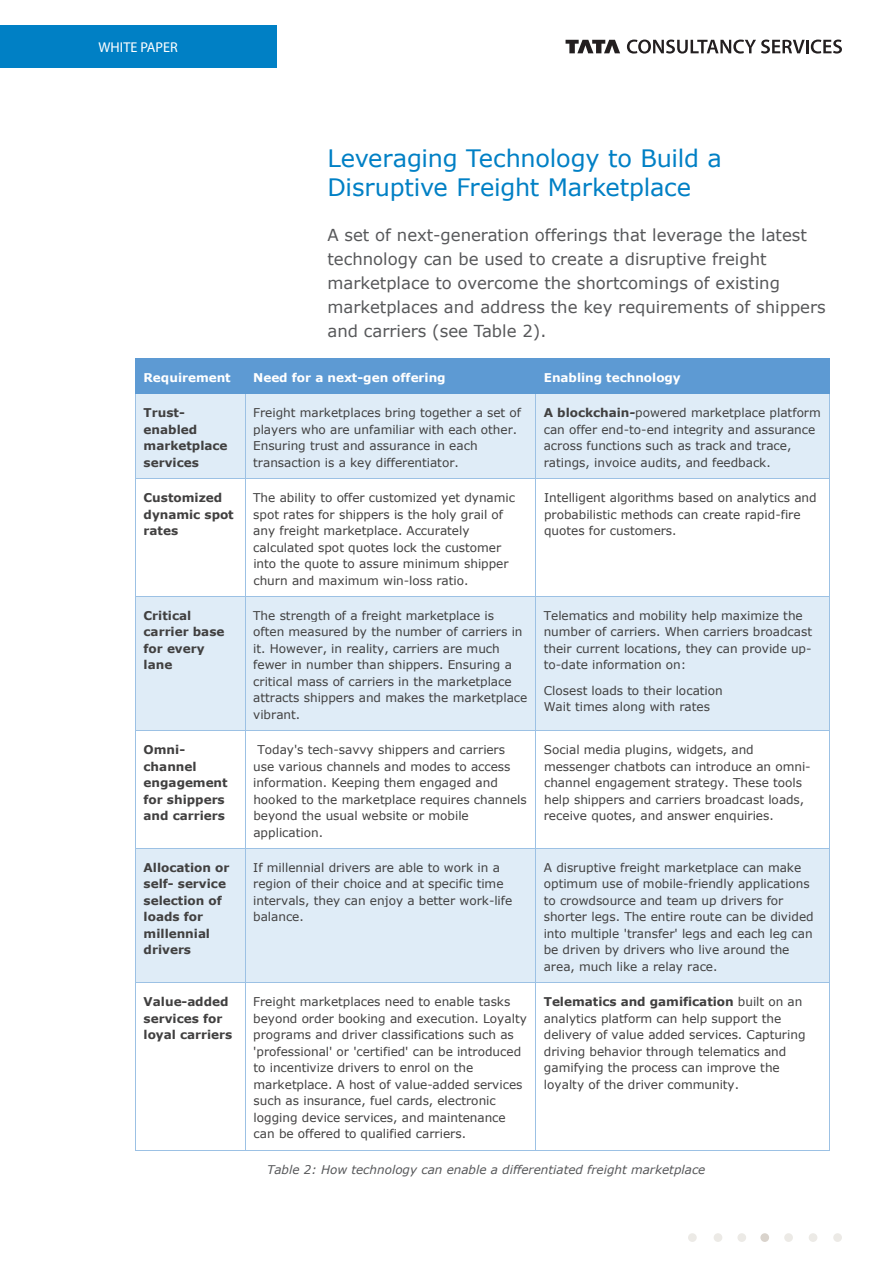
<style>
.page{position:relative;width:893px;height:1263px;background:#fff}
.page>*{position:absolute;margin:0;border:0;box-sizing:border-box;transform-origin:0 0}
.Para_Heading{font:24px/28.8px "Verdana";letter-spacing:-.01em;color:#0080c5}
.Para_Body{font:16.5px/24px "Verdana";color:#57585a}
.t1{font:14.25px "Myriad Pro";color:#fff}
.t2{font:12px/16.5px "Verdana";letter-spacing:-.005em;color:#414040}
.t3{font:700 12px/16.5px "Verdana";color:#414040}
.t4{font:italic 12px "Verdana";color:#57585a}
.t5{font:700 12px "Verdana";letter-spacing:-.005em;color:#fff}
.s1{font-weight:700}
.s2{font-weight:700;font-style:italic}
</style>
<div class="page">
<svg style="left:566px;top:40px;width:54px;height:13px"></svg>
<svg style="left:627px;top:40px;width:215px;height:14px"></svg>
<div style="left:0;top:26px;width:276px;height:42px;background:#0080c5"></div>
<div style="left:833px;top:1233px;width:9px;height:9px;background:#eceae6;border-radius:50%"></div>
<div style="left:688px;top:1233px;width:9px;height:9px;background:#eceae6;border-radius:50%"></div>
<div style="left:714px;top:1233px;width:8px;height:9px;background:#eceae6;border-radius:50%"></div>
<div style="left:737px;top:1233px;width:9px;height:9px;background:#eceae6;border-radius:50%"></div>
<div style="left:760px;top:1233px;width:9px;height:9px;background:#d9d3cc;border-radius:50%"></div>
<div style="left:784px;top:1233px;width:9px;height:9px;background:#eceae6;border-radius:50%"></div>
<div style="left:809px;top:1233px;width:8px;height:9px;background:#eceae6;border-radius:50%"></div>
<div style="left:136px;top:359px;width:109px;height:35px;background:#5d9ad3"></div>
<div style="left:245px;top:359px;width:291px;height:35px;background:#5d9ad3"></div>
<div style="left:536px;top:359px;width:293px;height:35px;background:#5d9ad3"></div>
<hr style="left:136px;top:358px;width:109px;height:1px;background:#5d9ad3">
<hr style="left:246px;top:358px;width:290px;height:1px;background:#5d9ad3">
<hr style="left:536px;top:358px;width:293px;height:1px;background:#5d9ad3">
<hr style="left:135px;top:359px;width:1px;height:35px;background:#5d9ad3">
<hr style="left:829px;top:359px;width:1px;height:35px;background:#5d9ad3">
<div style="left:136px;top:394px;width:109px;height:84px;background:#dfecf7"></div>
<div style="left:245px;top:394px;width:290px;height:84px;background:#dfecf7"></div>
<div style="left:536px;top:394px;width:293px;height:84px;background:#dfecf7"></div>
<hr style="left:136px;top:394px;width:109px;height:1px;background:#5d9ad3">
<hr style="left:246px;top:394px;width:289px;height:1px;background:#5d9ad3">
<hr style="left:537px;top:394px;width:292px;height:1px;background:#5d9ad3">
<hr style="left:135px;top:394px;width:1px;height:84px;background:#9cc1e4">
<hr style="left:245px;top:394px;width:1px;height:84px;background:#9cc1e4">
<hr style="left:535px;top:394px;width:1px;height:84px;background:#9cc1e4">
<hr style="left:829px;top:394px;width:1px;height:84px;background:#9cc1e4">
<hr style="left:136px;top:478px;width:109px;height:1px;background:#9cc1e4">
<hr style="left:245px;top:478px;width:290px;height:1px;background:#9cc1e4">
<hr style="left:536px;top:478px;width:293px;height:1px;background:#9cc1e4">
<hr style="left:135px;top:479px;width:1px;height:117px;background:#9cc1e4">
<hr style="left:245px;top:479px;width:1px;height:117px;background:#9cc1e4">
<hr style="left:535px;top:479px;width:1px;height:117px;background:#9cc1e4">
<hr style="left:829px;top:479px;width:1px;height:117px;background:#9cc1e4">
<div style="left:136px;top:597px;width:109px;height:133px;background:#dfecf7"></div>
<div style="left:245px;top:597px;width:290px;height:133px;background:#dfecf7"></div>
<div style="left:536px;top:597px;width:293px;height:133px;background:#dfecf7"></div>
<hr style="left:136px;top:596px;width:109px;height:1px;background:#9cc1e4">
<hr style="left:245px;top:596px;width:290px;height:1px;background:#9cc1e4">
<hr style="left:536px;top:596px;width:293px;height:1px;background:#9cc1e4">
<hr style="left:135px;top:597px;width:1px;height:133px;background:#9cc1e4">
<hr style="left:245px;top:597px;width:1px;height:133px;background:#9cc1e4">
<hr style="left:535px;top:597px;width:1px;height:133px;background:#9cc1e4">
<hr style="left:829px;top:597px;width:1px;height:133px;background:#9cc1e4">
<hr style="left:136px;top:730px;width:109px;height:1px;background:#9cc1e4">
<hr style="left:245px;top:730px;width:290px;height:1px;background:#9cc1e4">
<hr style="left:536px;top:730px;width:293px;height:1px;background:#9cc1e4">
<hr style="left:135px;top:731px;width:1px;height:117px;background:#9cc1e4">
<hr style="left:245px;top:731px;width:1px;height:117px;background:#9cc1e4">
<hr style="left:535px;top:731px;width:1px;height:117px;background:#9cc1e4">
<hr style="left:829px;top:731px;width:1px;height:117px;background:#9cc1e4">
<div style="left:136px;top:849px;width:109px;height:133px;background:#dfecf7"></div>
<div style="left:245px;top:849px;width:290px;height:133px;background:#dfecf7"></div>
<div style="left:536px;top:849px;width:293px;height:133px;background:#dfecf7"></div>
<hr style="left:136px;top:848px;width:109px;height:1px;background:#9cc1e4">
<hr style="left:245px;top:848px;width:290px;height:1px;background:#9cc1e4">
<hr style="left:536px;top:848px;width:293px;height:1px;background:#9cc1e4">
<hr style="left:135px;top:849px;width:1px;height:133px;background:#9cc1e4">
<hr style="left:245px;top:849px;width:1px;height:133px;background:#9cc1e4">
<hr style="left:535px;top:849px;width:1px;height:133px;background:#9cc1e4">
<hr style="left:829px;top:849px;width:1px;height:133px;background:#9cc1e4">
<hr style="left:136px;top:982px;width:109px;height:1px;background:#9cc1e4">
<hr style="left:245px;top:982px;width:290px;height:1px;background:#9cc1e4">
<hr style="left:536px;top:982px;width:293px;height:1px;background:#9cc1e4">
<hr style="left:135px;top:983px;width:1px;height:167px;background:#9cc1e4">
<hr style="left:136px;top:1150px;width:109px;height:1px;background:#9cc1e4">
<hr style="left:245px;top:983px;width:1px;height:167px;background:#9cc1e4">
<hr style="left:245px;top:1150px;width:290px;height:1px;background:#9cc1e4">
<hr style="left:535px;top:983px;width:1px;height:167px;background:#9cc1e4">
<hr style="left:536px;top:1150px;width:293px;height:1px;background:#9cc1e4">
<hr style="left:829px;top:983px;width:1px;height:167px;background:#9cc1e4">
<p class="t1" style="left:99px;top:39px;width:81px">WHITE PAPER</p>
<p class="Para_Heading" style="left:327px;top:144px;width:396px">Leveraging Technology to Build a<br>Disruptive Freight Marketplace</p>
<p class="Para_Body" style="left:327px;top:223px;width:500px">A set of next-generation offerings that leverage the latest technology can be used to create a disruptive freight marketplace to overcome the shortcomings of existing marketplaces and address the key requirements of shippers and carriers (see Table 2).</p>
<p class="t5" style="left:144px;top:369px;width:89px">Requirement</p>
<p class="t5" style="left:253px;top:369px;width:194px">Need for a next-gen offering</p>
<p class="t5" style="left:544px;top:369px;width:139px">Enabling technology</p>
<p class="t3" style="left:144px;top:404px;width:86px">Trust&shy;enabled marketplace services</p>
<p class="t2" style="left:253px;top:405px;width:269px">Freight marketplaces bring together a set of players who are unfamiliar with each other.<br>Ensuring trust and assurance in each transaction is a key differentiator.</p>
<p class="t2" style="left:544px;top:405px;width:279px"><span class="s1">A blockchain</span><span class="s2">-</span>powered marketplace platform can offer end-to-end integrity and assurance across functions such as track and trace, ratings, invoice audits, and feedback.</p>
<p class="t3" style="left:144px;top:489px;width:92px">Customized dynamic spot rates</p>
<p class="t2" style="left:253px;top:489px;width:263px">The ability to offer customized yet dynamic spot rates for shippers is the holy grail of any freight marketplace. Accurately calculated spot quotes lock the customer into the quote to assure minimum shipper churn and maximum win-loss ratio.</p>
<p class="t2" style="left:544px;top:489px;width:274px">Intelligent algorithms based on analytics and probabilistic methods can create rapid-fire quotes for customers.</p>
<p class="t3" style="left:144px;top:607px;width:82px">Critical carrier base for every lane</p>
<p class="t2" style="left:253px;top:607px;width:276px">The strength of a freight marketplace is often measured by the number of carriers in it. However, in reality, carriers are much fewer in number than shippers. Ensuring a critical mass of carriers in the marketplace attracts shippers and makes the marketplace vibrant.</p>
<p class="t2" style="left:544px;top:607px;width:270px">Telematics and mobility help maximize the number of carriers. When carriers broadcast their current locations, they can provide up&shy;to-date information on:</p>
<p class="t2" style="left:544px;top:682px;width:181px">Closest loads to their location<br>Wait times along with rates</p>
<p class="t3" style="left:144px;top:741px;width:86px">Omni&shy;channel engagement for shippers and carriers</p>
<p class="t2" style="left:253px;top:741px;width:275px;text-indent:4px">Today's tech-savvy shippers and carriers use various channels and modes to access information. Keeping them engaged and hooked to the marketplace requires channels beyond the usual website or mobile application.</p>
<p class="t2" style="left:544px;top:741px;width:268px">Social media plugins, widgets, and messenger chatbots can introduce an omni&shy;channel engagement strategy. These tools help shippers and carriers broadcast loads, receive quotes, and answer enquiries.</p>
<p class="t3" style="left:144px;top:859px;width:87px">Allocation or self- service selection of loads for millennial drivers</p>
<p class="t2" style="left:253px;top:859px;width:261px">If millennial drivers are able to work in a region of their choice and at specific time intervals, they can enjoy a better work-life balance.</p>
<p class="t2" style="left:544px;top:859px;width:271px">A disruptive freight marketplace can make optimum use of mobile-friendly applications to crowdsource and team up drivers for shorter legs. The entire route can be divided into multiple 'transfer' legs and each leg can be driven by drivers who live around the area, much like a relay race.</p>
<p class="t3" style="left:144px;top:993px;width:90px">Value-added services for loyal carriers</p>
<p class="t2" style="left:253px;top:993px;width:275px">Freight marketplaces need to enable tasks beyond order booking and execution. Loyalty programs and driver classifications such as 'professional' or 'certified' can be introduced to incentivize drivers to enrol on the marketplace. A host of value-added services such as insurance, fuel cards, electronic logging device services, and maintenance can be offered to qualified carriers.</p>
<p class="t2" style="left:544px;top:993px;width:263px"><span class="s1">Telematics and gamification</span> built on an analytics platform can help support the delivery of value added services. Capturing driving behavior through telematics and gamifying the process can improve the loyalty of the driver community.</p>
<p class="t4" style="left:267px;top:1161px;width:440px">Table 2: How technology can enable a differentiated freight marketplace</p>
</div>
